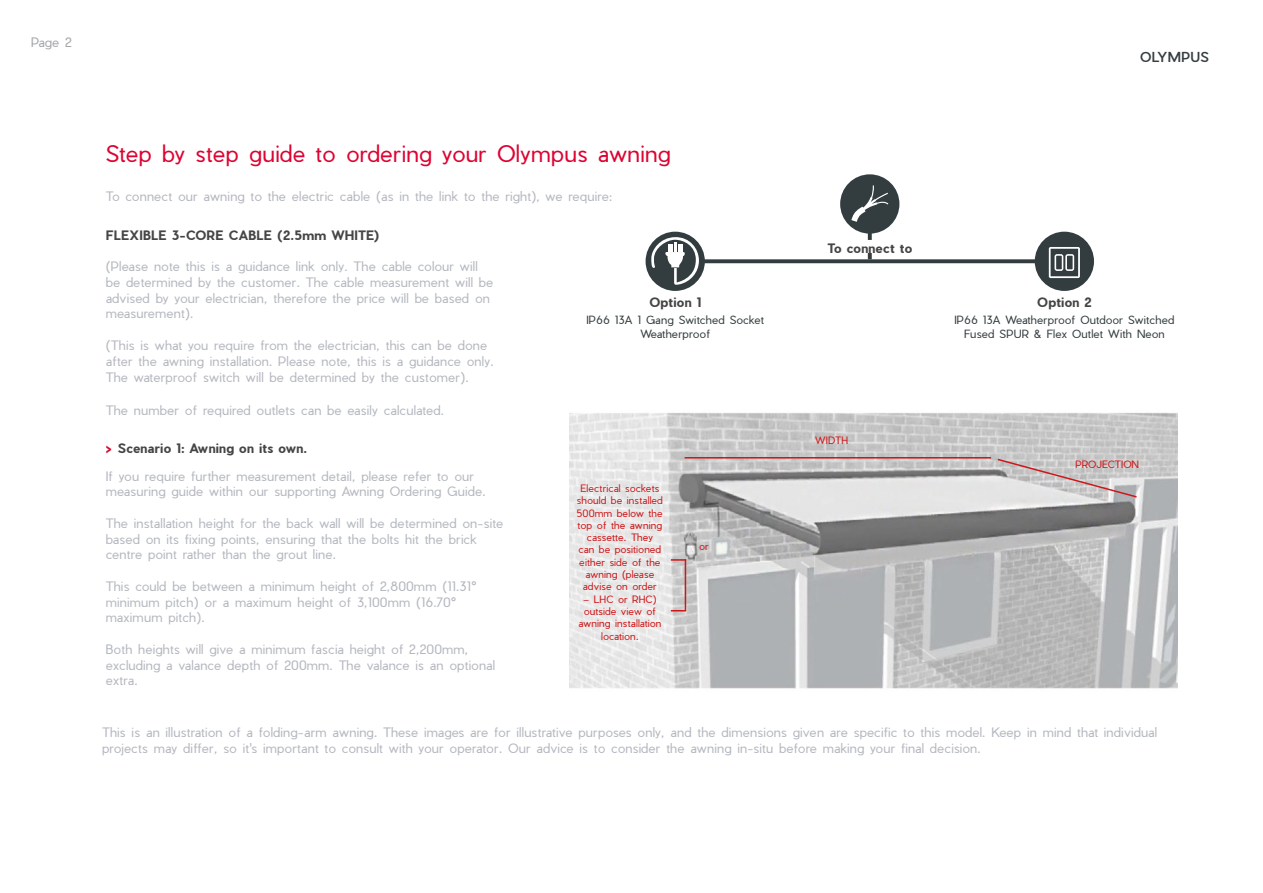
<style>
.page{position:relative;width:1263px;height:893px;background:#fff}
.page>*{position:absolute;margin:0;border:0;box-sizing:border-box;transform-origin:0 0}
.t1{font:300 22.5px "Pier Sans";letter-spacing:.025em;color:#dd0432}
.t2{font:500 13.5px "Pier Sans";letter-spacing:.035em;color:#343d40}
.t3{font:300 12.75px/15.8px "Pier Sans";letter-spacing:.025em;color:#b4b8bf}
.t4{font:700 12.75px "Pier Sans";letter-spacing:.025em;color:#454545}
.t5{font:300 12.75px "Pier Sans";color:#a5a7aa}
.t6{font:300 11.1px/13.6px "Pier Sans";letter-spacing:.015em;color:#333d40;text-align:center}
.t7{font:300 9.9px/12.3px "Pier Sans";letter-spacing:.015em;color:#cd1719;text-align:center}
.s1{font-weight:700;color:#d10d2e}
.s2{font-weight:700;color:#454545}
</style>
<div class="page">
<svg style="left:868px;top:234px;width:4px;height:6px"></svg>
<svg style="left:705px;top:259px;width:330px;height:4px"></svg>
<div style="left:840px;top:174px;width:59px;height:60px;background:#333d40;border-radius:50%"></div>
<div style="left:646px;top:232px;width:59px;height:59px;background:#333d40;border-radius:50%"></div>
<div style="left:1035px;top:232px;width:59px;height:59px;background:#333d40;border-radius:50%"></div>
<svg style="left:868px;top:253px;width:4px;height:6px"></svg>
<svg style="left:651px;top:237px;width:48px;height:48px"></svg>
<svg style="left:851px;top:185px;width:37px;height:37px"></svg>
<svg style="left:1049px;top:247px;width:31px;height:31px"></svg>
<img style="left:570px;top:413px;width:607px;height:276px">
<hr style="left:685px;top:457px;width:306px;height:1px;background:#cd1719">
<svg style="left:996px;top:458px;width:142px;height:41px;background:#cec7c7"></svg>
<hr style="left:685px;top:559px;width:1px;height:51px;background:#cd1719">
<svg style="left:671px;top:559px;width:15px;height:2px"></svg>
<svg style="left:671px;top:610px;width:15px;height:1px"></svg>
<p class="t5" style="left:31px;top:34px;width:42px">Page 2</p>
<p class="t2" style="left:1140px;top:48px;width:70px">OLYMPUS</p>
<h1 class="t1" style="left:106px;top:139px;width:566px">Step by step guide to ordering your Olympus awning</h1>
<p class="t3" style="left:106px;top:189px;width:508px">To connect our awning to the electric cable (as in the link to the right), we require:</p>
<p class="t4" style="left:106px;top:226px;width:275px">FLEXIBLE 3-CORE CABLE (2.5mm WHITE)</p>
<p class="t3" style="left:106px;top:258px;width:389px">(Please note this is a guidance link only. The cable colour will be determined by the customer. The cable measurement will be advised by your electrician, therefore the price will be based on measurement).</p>
<p class="t3" style="left:106px;top:337px;width:389px">(This is what you require from the electrician, this can be done after the awning installation. Please note, this is a guidance only.<br>The waterproof switch will be determined by the customer).</p>
<p class="t3" style="left:106px;top:402px;width:340px">The number of required outlets can be easily calculated.</p>
<p class="t3" style="left:106px;top:434px;width:370px;line-height:27.8px"><span class="s1">&gt;</span> <span class="s2">Scenario 1: Awning on its own.<br></span>If you require further measurement detail, please refer to our</p>
<p class="t3" style="left:106px;top:484px;width:381px">measuring guide within our supporting Awning Ordering Guide.</p>
<p class="t3" style="left:106px;top:515px;width:399px">The installation height for the back wall will be determined on-site based on its fixing points, ensuring that the bolts hit the brick centre point rather than the grout line.</p>
<p class="t3" style="left:106px;top:578px;width:372px">This could be between a minimum height of 2,800mm (11.31° minimum pitch) or a maximum height of 3,100mm (16.70° maximum pitch).</p>
<p class="t3" style="left:106px;top:641px;width:391px">Both heights will give a minimum fascia height of 2,200mm, excluding a valance depth of 200mm. The valance is an optional extra.</p>
<p class="t4" style="left:649px;top:293px;width:53px">Option 1</p>
<p class="t6" style="left:586px;top:313px;width:179px">IP66 13A 1 Gang Switched Socket<br>Weatherproof</p>
<p class="t7" style="left:577px;top:482px;width:87px">Electrical sockets should be installed<br>500mm below the top of the awning cassette. They<br>can be positioned either side of the awning (please advise on order</p>
<p class="t7" style="left:578px;top:593px;width:84px">– LHC or RHC) outside view of awning installation location.</p>
<p class="t7" style="left:699px;top:540px;width:11px">or</p>
<p class="t4" style="left:827px;top:239px;width:86px">To connect to</p>
<p class="t7" style="left:815px;top:434px;width:34px">WIDTH</p>
<p class="t4" style="left:1037px;top:293px;width:56px">Option 2</p>
<p class="t6" style="left:954px;top:313px;width:221px">IP66 13A Weatherproof Outdoor Switched<br>Fused SPUR &amp; Flex Outlet With Neon</p>
<p class="t7" style="left:1075px;top:458px;width:65px">PROJECTION</p>
<p class="t3" style="left:102px;top:724px;width:1056px">This is an illustration of a folding-arm awning. These images are for illustrative purposes only, and the dimensions given are specific to this model. Keep in mind that individual projects may differ, so it's important to consult with your operator. Our advice is to consider the awning in-situ before making your final decision.</p>
</div>
